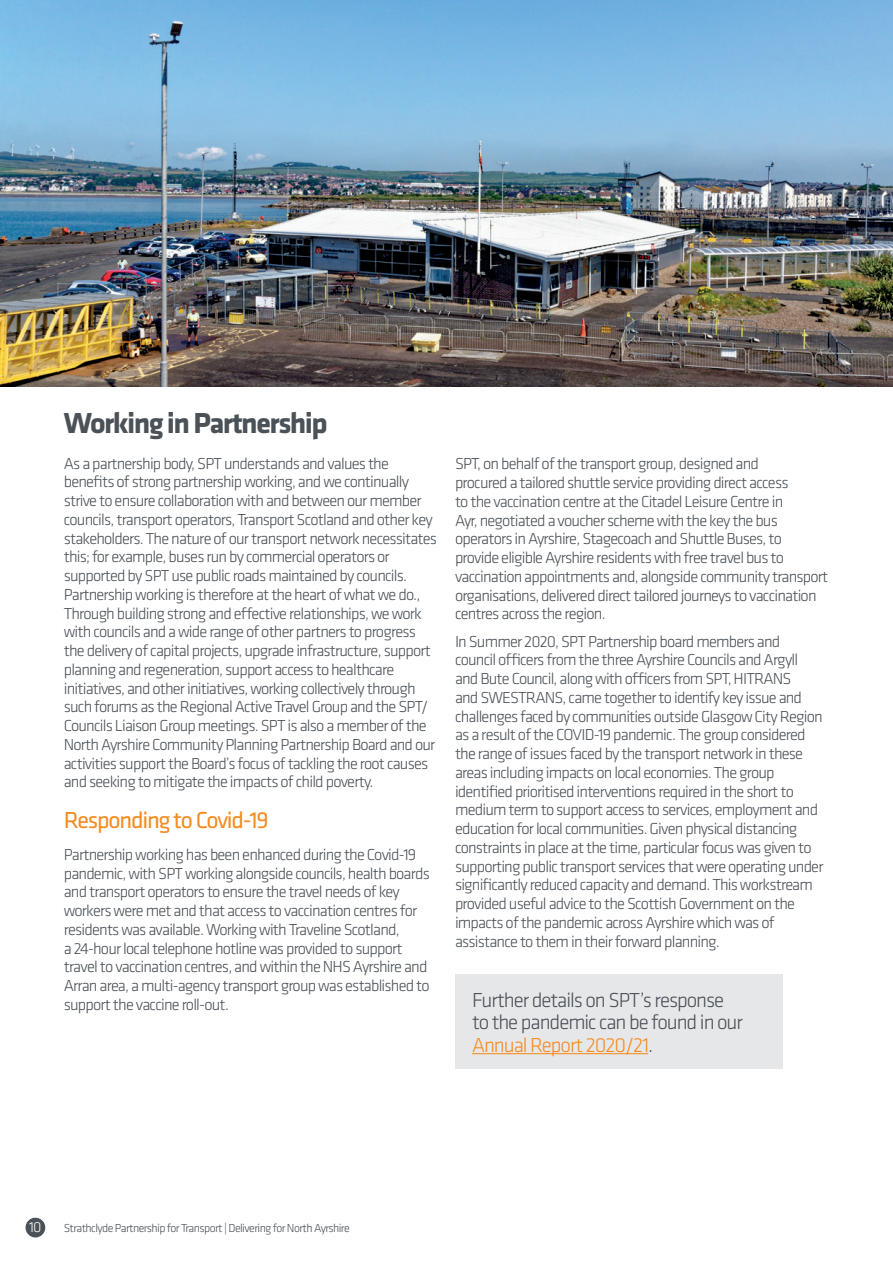
<style>
.page{position:relative;width:893px;height:1263px;background:#fff}
.page>*{position:absolute;margin:0;border:0;box-sizing:border-box;transform-origin:0 0}
.t1{font:700 30px "Klavika";letter-spacing:-.05em;color:#4a5157}
.t2{font:24px "Klavika";letter-spacing:-.05em;color:#f68b1f}
.t3{font:300 21px/22.5px "Klavika";letter-spacing:-.05em;color:#4a5157}
.t4{font:300 16.5px/18.8px "Klavika";letter-spacing:-.05em;color:#4a5157}
.t5{font:300 15px "Klavika";color:#fff}
.t6{font:300 12px "Klavika";letter-spacing:-.05em;color:#4a5157}
.s1{color:#f68b1f}
</style>
<div class="page">
<div style="left:26px;top:1218px;width:19px;height:19px;background:#4a5157;border-radius:50%"></div>
<img style="left:0;top:0;width:893px;height:387px">
<div style="left:455px;top:974px;width:327px;height:94px;background:#e6e7e9"></div>
<hr style="left:472px;top:1053px;width:176px;height:1px;background:#f68b1f">
<h1 class="t1" style="left:64px;top:401px;width:265px">Working in Partnership</h1>
<p class="t4" style="left:64px;top:454px;width:375px">As a partnership body, SPT understands and values the benefits of strong partnership working, and we continually strive to ensure collaboration with and between our member councils, transport operators, Transport Scotland and other key stakeholders. The nature of our transport network necessitates this; for example, buses run by commercial operators or supported by SPT use public roads maintained by councils.<br>Partnership working is therefore at the heart of what we do., Through building strong and effective relationships, we work with councils and a wide range of other partners to progress the delivery of capital projects, upgrade infrastructure, support planning and regeneration, support access to healthcare initiatives, and other initiatives, working collectively through such forums as the Regional Active Travel Group and the SPT/ Councils Liaison Group meetings. SPT is also a member of the North Ayrshire Community Planning Partnership Board and our activities support the Board’s focus of tackling the root causes and seeking to mitigate the impacts of child poverty.</p>
<h2 class="t2" style="left:64px;top:805px;width:207px">Responding to Covid-19</h2>
<p class="t4" style="left:64px;top:845px;width:368px">Partnership working has been enhanced during the Covid-19 pandemic, with SPT working alongside councils, health boards and transport operators to ensure the travel needs of key workers were met and that access to vaccination centres for residents was available. Working with Traveline Scotland,<br>a 24-hour local telephone hotline was provided to support travel to vaccination centres, and within the NHS Ayrshire and Arran area, a multi-agency transport group was established to support the vaccine roll-out.</p>
<p class="t4" style="left:455px;top:454px;width:375px">SPT, on behalf of the transport group, designed and<br>procured a tailored shuttle service providing direct access<br>to the vaccination centre at the Citadel Leisure Centre in<br>Ayr, negotiated a voucher scheme with the key the bus operators in Ayrshire, Stagecoach and Shuttle Buses, to provide eligible Ayrshire residents with free travel bus to vaccination appointments and, alongside community transport organisations, delivered direct tailored journeys to vaccination centres across the region.</p>
<p class="t4" style="left:455px;top:632px;width:370px">In Summer 2020, SPT Partnership board members and council officers from the three Ayrshire Councils and Argyll and Bute Council, along with officers from SPT, HITRANS<br>and SWESTRANS, came together to identify key issue and challenges faced by communities outside Glasgow City Region as a result of the COVID-19 pandemic. The group considered the range of issues faced by the transport network in these areas including impacts on local economies. The group identified prioritised interventions required in the short to medium term to support access to services, employment and education for local communities. Given physical distancing constraints in place at the time, particular focus was given to supporting public transport services that were operating under significantly reduced capacity and demand. This workstream provided useful advice to the Scottish Government on the impacts of the pandemic across Ayrshire which was of assistance to them in their forward planning.</p>
<p class="t3" style="left:472px;top:988px;width:272px">Further details on SPT’s response to the pandemic can be found in our<br><span class="s1">Annual Report 2020/21</span>.</p>
<p class="t5" style="left:29px;top:1218px;width:14px">10</p>
<p class="t6" style="left:64px;top:1221px;width:288px">Strathclyde Partnership for Transport | Delivering for North Ayrshire</p>
</div>
